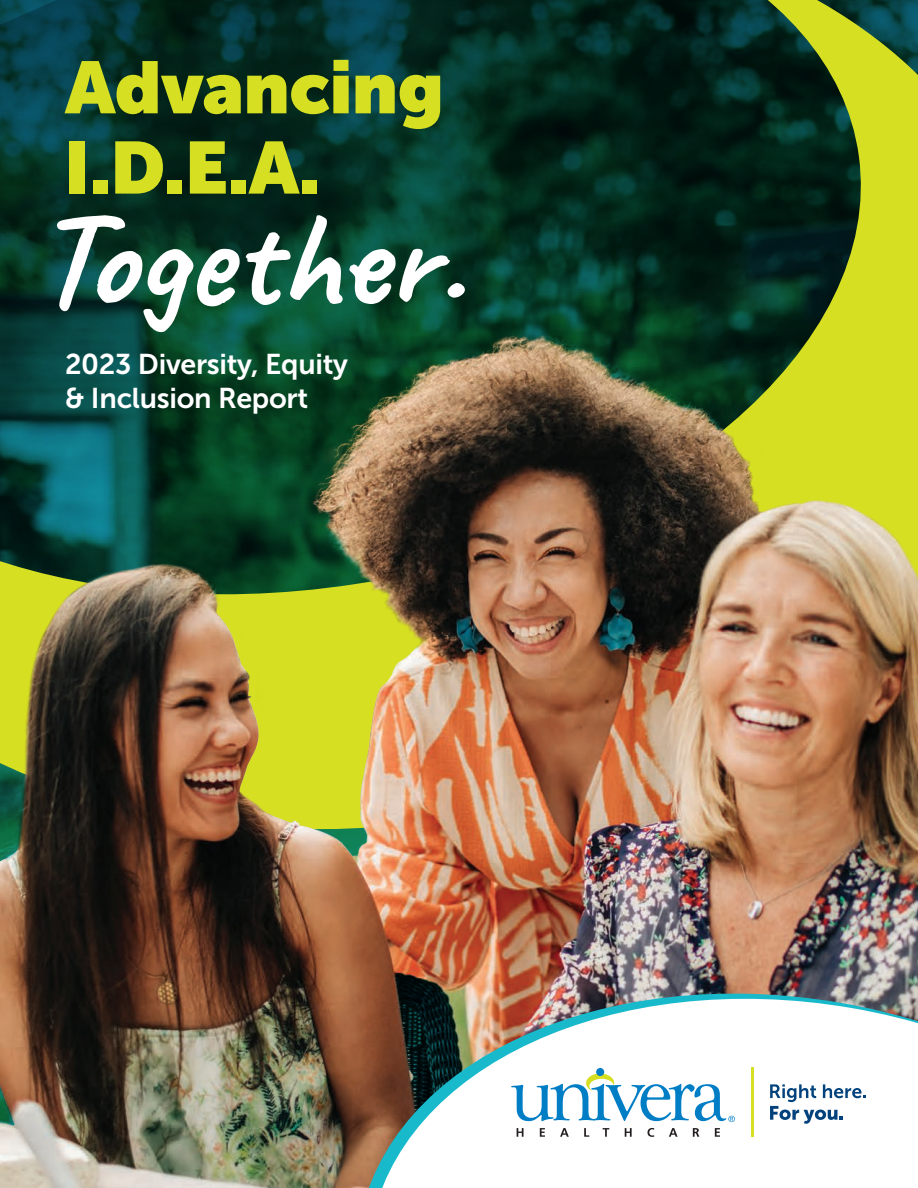
<style>
.page{position:relative;width:918px;height:1188px;background:#fff}
.page>*{position:absolute;margin:0;border:0;box-sizing:border-box;transform-origin:0 0}
.Cover_Headline{font:700 138px "Caveat";color:#fff}
.Cover_Headline-2{font:900 73.05px/80.2px "Museo Sans Display";color:#d6df21}
.Cover_Headline-3{font:28.5px "Museo Sans 700";letter-spacing:-.01em;color:#fff}
</style>
<div class="page">
<svg style="left:0;top:0;width:918px;height:311px"></svg>
<img style="left:0;top:311px;width:918px;height:877px">
<img style="left:341px;top:962px;width:577px;height:226px">
<img style="left:353px;top:967px;width:565px;height:221px">
<svg style="left:770px;top:1084px;width:96px;height:40px"></svg>
<div style="left:596px;top:1068px;width:8px;height:8px;background:#007ec5;border-radius:50%"></div>
<svg style="left:511px;top:1074px;width:224px;height:48px"></svg>
<svg style="left:517px;top:1128px;width:7px;height:9px"></svg>
<svg style="left:540px;top:1128px;width:5px;height:9px"></svg>
<svg style="left:560px;top:1128px;width:9px;height:9px"></svg>
<svg style="left:584px;top:1128px;width:5px;height:9px"></svg>
<svg style="left:603px;top:1128px;width:6px;height:9px"></svg>
<svg style="left:625px;top:1128px;width:7px;height:9px"></svg>
<svg style="left:648px;top:1128px;width:6px;height:9px"></svg>
<svg style="left:669px;top:1128px;width:9px;height:9px"></svg>
<svg style="left:693px;top:1128px;width:6px;height:9px"></svg>
<svg style="left:715px;top:1128px;width:5px;height:9px"></svg>
<hr style="left:751px;top:1067px;width:2px;height:69px;background:#d6df21">
<h1 class="Cover_Headline-2" style="left:65px;top:48px;width:380px">Advancing<br>I.D.E.A.</h1>
<h1 class="Cover_Headline" style="left:34px;top:171px;width:431px">Together.</h1>
<h1 class="Cover_Headline-3" style="left:65px;top:348px;width:285px">2023 Diversity, Equity</h1>
<h1 class="Cover_Headline-3" style="left:65px;top:382px;width:245px">&amp; Inclusion Report</h1>
</div>
